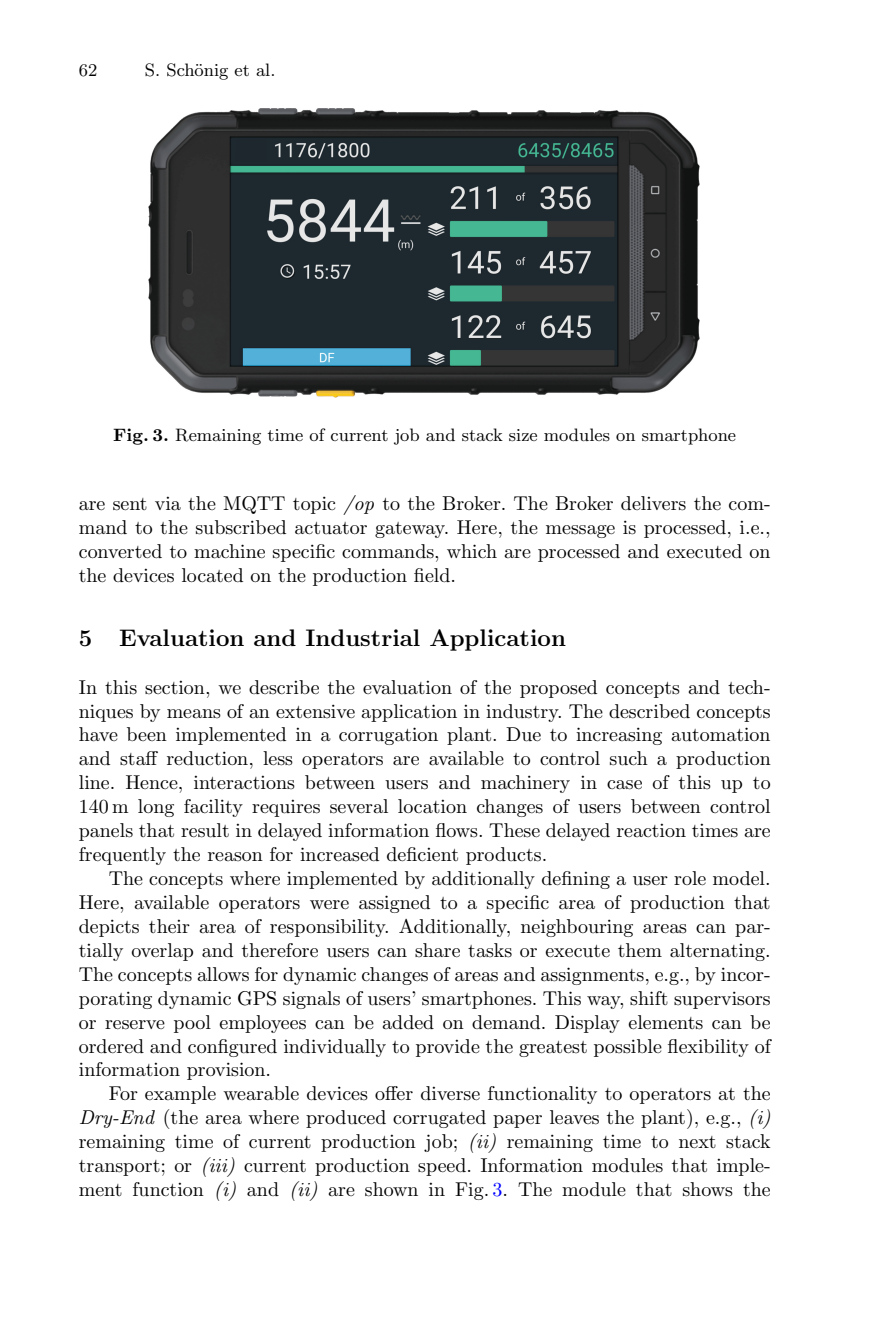
<style>
.page{position:relative;width:879px;height:1333px;background:#fff}
.page>*{position:absolute;margin:0;border:0;box-sizing:border-box;transform-origin:0 0}
.t1{font:24px "Gmwmdf Vhlntr Wmndfk Lkpybk CMBX12";color:#000}
.t2{font:20px/24px "Cnlddp Fjhnsh Gmmsrp Msghgn CMR10";color:#000;text-align:justify}
.t3{font:18px "Jlvrxp Tylhlt Gtntlq Tdvgnh CMR9";color:#000}
.s1{font-family:"Fxplhs Fcnhlh Yfscxr Jqbwsp CMBX9"}
.s2{font-family:"Mrfqkj Hwhjdb Xygpmg Fbdrpp CMTI10"}
.s3{color:#00f}
</style>
<div class="page">
<img style="left:149px;top:108px;width:550px;height:289px">
<p class="t3" style="left:79px;top:63px;width:20px">62</p>
<p class="t3" style="left:145px;top:63px;width:132px">S. Sch¨onig et al.</p>
<p class="t3" style="left:113px;top:429px;width:624px"><span class="s1">Fig. 3.</span> Remaining time of current job and stack size modules on smartphone</p>
<p class="t2" style="left:79px;top:493px;width:693px">are sent via the MQTT topic <span class="s2">/op</span> to the Broker. The Broker delivers the com&shy;mand to the subscribed actuator gateway. Here, the message is processed, i.e., converted to machine specific commands, which are processed and executed on the devices located on the production field.</p>
<p class="t1" style="left:79px;top:629px;width:488px">5 Evaluation and Industrial Application</p>
<p class="t2" style="left:79px;top:676px;width:693px">In this section, we describe the evaluation of the proposed concepts and tech&shy;niques by means of an extensive application in industry. The described concepts have been implemented in a corrugation plant. Due to increasing automation and staff reduction, less operators are available to control such a production line. Hence, interactions between users and machinery in case of this up to 140 m long facility requires several location changes of users between control panels that result in delayed information flows. These delayed reaction times are frequently the reason for increased deficient products.</p>
<p class="t2" style="left:79px;top:868px;width:693px;text-indent:30px">The concepts where implemented by additionally defining a user role model.<br>Here, available operators were assigned to a specific area of production that depicts their area of responsibility. Additionally, neighbouring areas can par&shy;tially overlap and therefore users can share tasks or execute them alternating.<br>The concepts allows for dynamic changes of areas and assignments, e.g., by incor&shy;porating dynamic GPS signals of users’ smartphones. This way, shift supervisors or reserve pool employees can be added on demand. Display elements can be ordered and configured individually to provide the greatest possible flexibility of information provision.</p>
<p class="t2" style="left:79px;top:1083px;width:693px;text-indent:30px">For example wearable devices offer diverse functionality to operators at the <span class="s2">Dry-End</span> (the area where produced corrugated paper leaves the plant), e.g., <span class="s2">(i) </span>remaining time of current production job; <span class="s2">(ii)</span> remaining time to next stack transport; or <span class="s2">(iii)</span> current production speed. Information modules that imple&shy;ment function <span class="s2">(i)</span> and <span class="s2">(ii)</span> are shown in Fig. <span class="s3">3</span>. The module that shows the</p>
</div>
